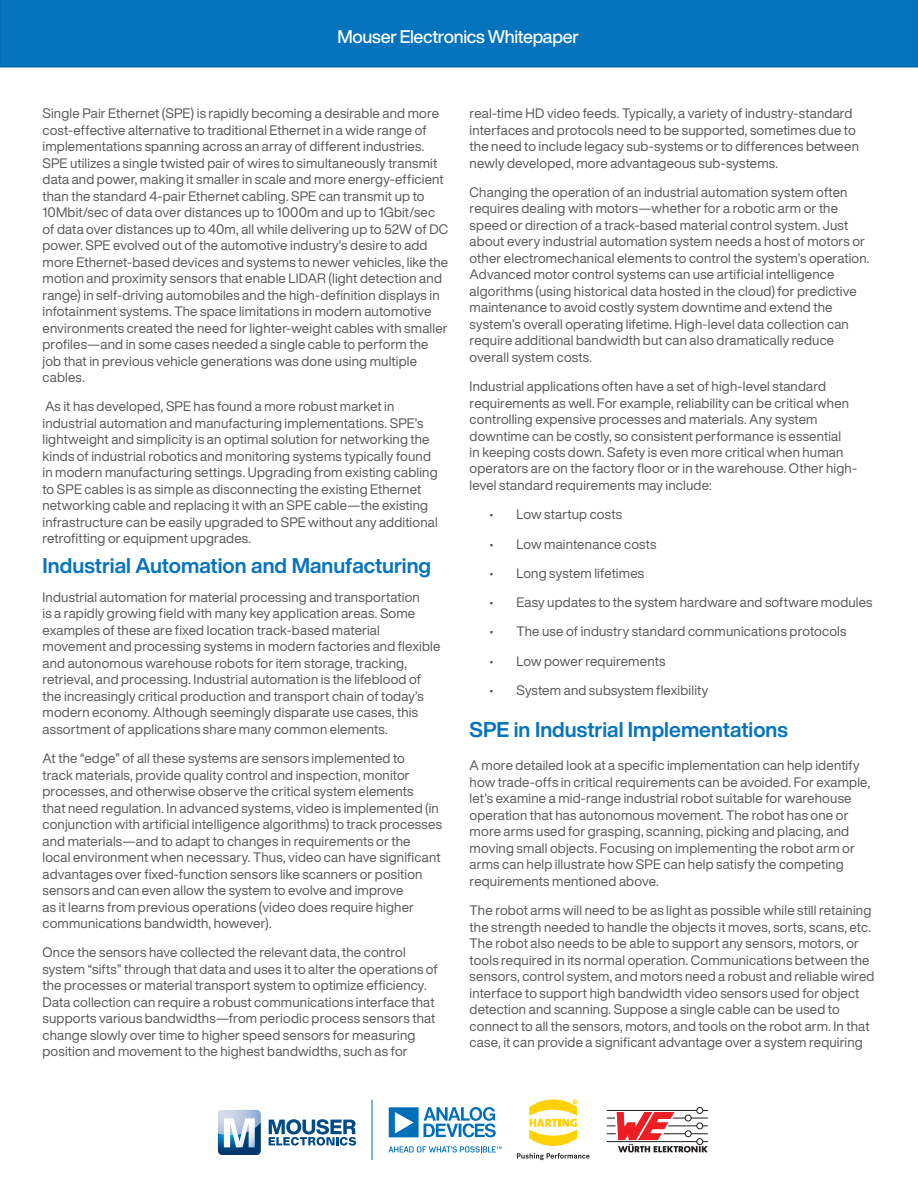
<style>
.page{position:relative;width:918px;height:1188px;background:#fff}
.page>*{position:absolute;margin:0;border:0;box-sizing:border-box;transform-origin:0 0}
.Section_header{font:700 21px "Helvetica Now Display";color:#0574bc}
.t1{font:500 18px "Helvetica Now Display";letter-spacing:-.02em;color:#fff}
.Body_copy{font:13.5px/16.5px "Helvetica Now Display";letter-spacing:.015em;color:#57585a}
</style>
<div class="page">
<div style="left:0;top:0;width:918px;height:68px;background:#0574bc"></div>
<svg style="left:218px;top:1110px;width:43px;height:45px"></svg>
<svg style="left:269px;top:1119px;width:87px;height:27px"></svg>
<hr style="left:372px;top:1100px;width:1px;height:60px;background:#0166b3">
<svg style="left:388px;top:1146px;width:114px;height:6px"></svg>
<svg style="left:389px;top:1107px;width:107px;height:31px"></svg>
<svg style="left:529px;top:1099px;width:48px;height:47px"></svg>
<svg style="left:517px;top:1153px;width:73px;height:7px"></svg>
<svg style="left:607px;top:1107px;width:101px;height:45px"></svg>
<h2 class="t1" style="left:338px;top:24px;width:243px">Mouser Electronics Whitepaper</h2>
<p class="Body_copy" style="left:43px;top:105px;width:407px">Single Pair Ethernet (SPE) is rapidly becoming a desirable and more cost-effective alternative to traditional Ethernet in a wide range of implementations spanning across an array of different industries.<br>SPE utilizes a single twisted pair of wires to simultaneously transmit data and power, making it smaller in scale and more energy-efficient than the standard 4-pair Ethernet cabling. SPE can transmit up to 10Mbit/sec of data over distances up to 1000m and up to 1Gbit/sec of data over distances up to 40m, all while delivering up to 52W of DC power. SPE evolved out of the automotive industry’s desire to add more Ethernet-based devices and systems to newer vehicles, like the motion and proximity sensors that enable LIDAR (light detection and range) in self-driving automobiles and the high-definition displays in infotainment systems. The space limitations in modern automotive environments created the need for lighter-weight cables with smaller profiles—and in some cases needed a single cable to perform the job that in previous vehicle generations was done using multiple cables.</p>
<p class="Body_copy" style="left:43px;top:398px;width:397px">As it has developed, SPE has found a more robust market in industrial automation and manufacturing implementations. SPE’s lightweight and simplicity is an optimal solution for networking the kinds of industrial robotics and monitoring systems typically found in modern manufacturing settings. Upgrading from existing cabling to SPE cables is as simple as disconnecting the existing Ethernet networking cable and replacing it with an SPE cable—the existing infrastructure can be easily upgraded to SPE without any additional retrofitting or equipment upgrades.</p>
<p class="Section_header" style="left:43px;top:551px;width:390px">Industrial Automation and Manufacturing</p>
<p class="Body_copy" style="left:43px;top:589px;width:400px">Industrial automation for material processing and transportation<br>is a rapidly growing field with many key application areas. Some examples of these are fixed location track-based material movement and processing systems in modern factories and flexible and autonomous warehouse robots for item storage, tracking, retrieval, and processing. Industrial automation is the lifeblood of the increasingly critical production and transport chain of today’s modern economy. Although seemingly disparate use cases, this assortment of applications share many common elements.</p>
<p class="Body_copy" style="left:43px;top:750px;width:401px">At the “edge” of all these systems are sensors implemented to<br>track materials, provide quality control and inspection, monitor processes, and otherwise observe the critical system elements<br>that need regulation. In advanced systems, video is implemented (in conjunction with artificial intelligence algorithms) to track processes and materials—and to adapt to changes in requirements or the local environment when necessary. Thus, video can have significant advantages over fixed-function sensors like scanners or position sensors and can even allow the system to evolve and improve<br>as it learns from previous operations (video does require higher communications bandwidth, however).</p>
<p class="Body_copy" style="left:43px;top:944px;width:397px">Once the sensors have collected the relevant data, the control system “sifts” through that data and uses it to alter the operations of the processes or material transport system to optimize efficiency.<br>Data collection can require a robust communications interface that supports various bandwidths—from periodic process sensors that change slowly over time to higher speed sensors for measuring position and movement to the highest bandwidths, such as for</p>
<p class="Body_copy" style="left:470px;top:105px;width:391px">real-time HD video feeds. Typically, a variety of industry-standard interfaces and protocols need to be supported, sometimes due to the need to include legacy sub-systems or to differences between newly developed, more advantageous sub-systems.</p>
<p class="Body_copy" style="left:470px;top:184px;width:401px">Changing the operation of an industrial automation system often requires dealing with motors—whether for a robotic arm or the speed or direction of a track-based material control system. Just about every industrial automation system needs a host of motors or other electromechanical elements to control the system’s operation.<br>Advanced motor control systems can use artificial intelligence algorithms (using historical data hosted in the cloud) for predictive maintenance to avoid costly system downtime and extend the system’s overall operating lifetime. High-level data collection can require additional bandwidth but can also dramatically reduce overall system costs.</p>
<p class="Body_copy" style="left:470px;top:378px;width:389px">Industrial applications often have a set of high-level standard requirements as well. For example, reliability can be critical when controlling expensive processes and materials. Any system downtime can be costly, so consistent performance is essential<br>in keeping costs down. Safety is even more critical when human operators are on the factory floor or in the warehouse. Other high&shy;level standard requirements may include:</p>
<p class="Body_copy" style="left:489px;top:506px;width:134px">• Low startup costs</p>
<p class="Body_copy" style="left:489px;top:536px;width:169px">• Low maintenance costs</p>
<p class="Body_copy" style="left:489px;top:565px;width:156px">• Long system lifetimes</p>
<p class="Body_copy" style="left:489px;top:594px;width:385px">• Easy updates to the system hardware and software modules</p>
<p class="Body_copy" style="left:489px;top:623px;width:359px">• The use of industry standard communications protocols</p>
<p class="Body_copy" style="left:489px;top:653px;width:177px">• Low power requirements</p>
<p class="Body_copy" style="left:489px;top:682px;width:220px">• System and subsystem flexibility</p>
<p class="Section_header" style="left:470px;top:715px;width:320px">SPE in Industrial Implementations</p>
<p class="Body_copy" style="left:470px;top:757px;width:402px">A more detailed look at a specific implementation can help identify how trade-offs in critical requirements can be avoided. For example, let’s examine a mid-range industrial robot suitable for warehouse operation that has autonomous movement. The robot has one or more arms used for grasping, scanning, picking and placing, and moving small objects. Focusing on implementing the robot arm or arms can help illustrate how SPE can help satisfy the competing requirements mentioned above.</p>
<p class="Body_copy" style="left:470px;top:902px;width:406px">The robot arms will need to be as light as possible while still retaining the strength needed to handle the objects it moves, sorts, scans, etc.<br>The robot also needs to be able to support any sensors, motors, or tools required in its normal operation. Communications between the sensors, control system, and motors need a robust and reliable wired interface to support high bandwidth video sensors used for object detection and scanning. Suppose a single cable can be used to connect to all the sensors, motors, and tools on the robot arm. In that case, it can provide a significant advantage over a system requiring</p>
</div>
